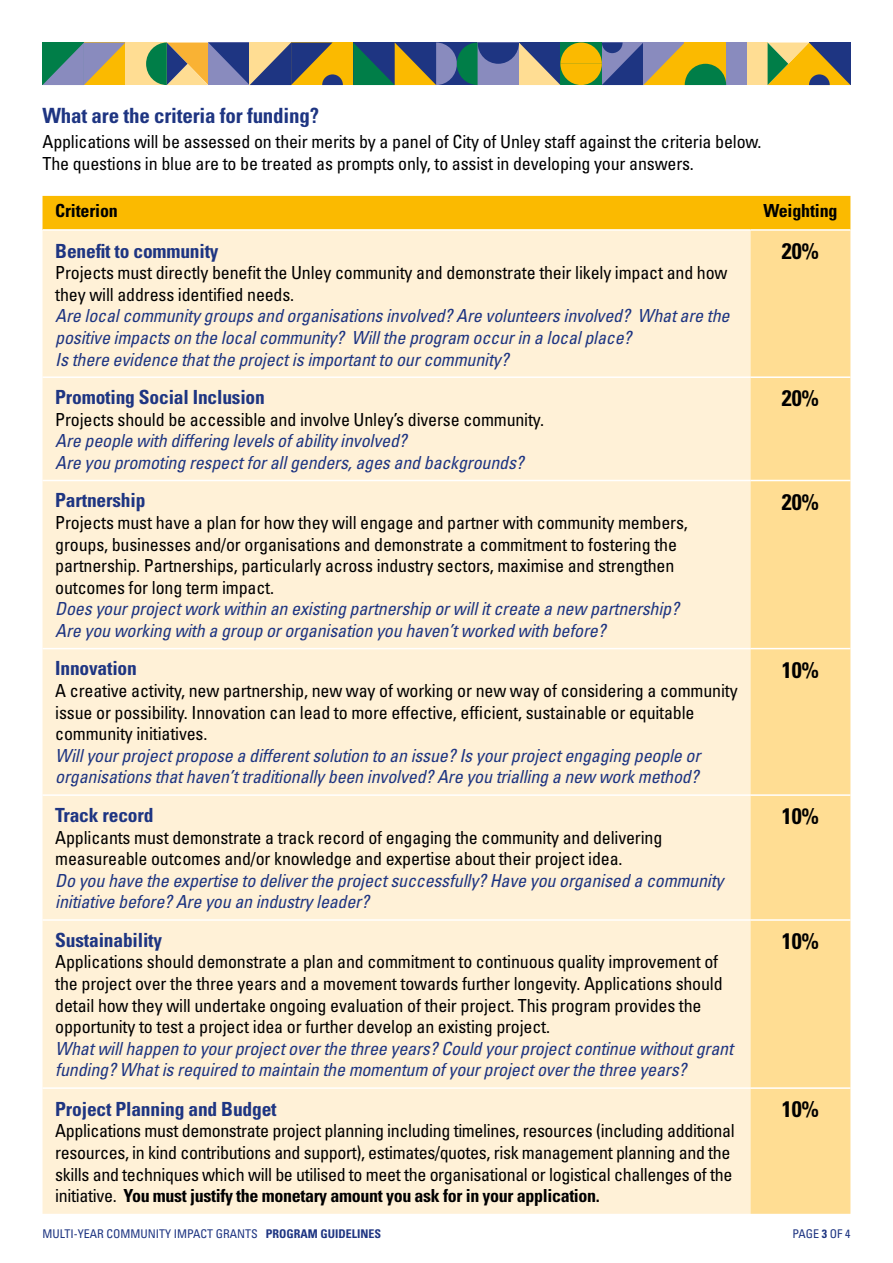
<style>
.page{position:relative;width:893px;height:1263px;background:#fff}
.page>*{position:absolute;margin:0;border:0;box-sizing:border-box;transform-origin:0 0}
.t1{font:700 condensed 22.5px "Univers";letter-spacing:-.01em;color:#000}
.t2{font:700 condensed 21px "Univers";letter-spacing:-.01em;color:#1e3582}
.t3{font:700 condensed 19.5px "Univers";letter-spacing:-.01em;color:#1e3582}
.t4{font:condensed 18px/21.6px "Univers";letter-spacing:-.01em;color:#000}
.t5{font:italic condensed 18px/21.6px "Univers";letter-spacing:-.01em;color:#1e3582}
.t6{font:700 condensed 18px "Univers";letter-spacing:-.01em;color:#000}
.t7{font:condensed 12px "Univers";color:#1e3582}
.s1{font-weight:700}
</style>
<div class="page">
<div style="left:43px;top:196px;width:807px;height:33px;background:#fbba00"></div>
<div style="left:43px;top:231px;width:707px;height:983px;background:#fff1d7"></div>
<div style="left:750px;top:231px;width:100px;height:983px;background:#ffdd93"></div>
<hr style="left:43px;top:376px;width:707px;height:2px;background:#fff">
<hr style="left:750px;top:376px;width:100px;height:2px;background:#fff">
<hr style="left:43px;top:480px;width:707px;height:1px;background:#fff">
<hr style="left:750px;top:480px;width:100px;height:1px;background:#fff">
<hr style="left:43px;top:648px;width:707px;height:1px;background:#fff">
<hr style="left:750px;top:648px;width:100px;height:1px;background:#fff">
<hr style="left:43px;top:794px;width:707px;height:2px;background:#fff">
<hr style="left:750px;top:794px;width:100px;height:2px;background:#fff">
<hr style="left:43px;top:919px;width:707px;height:2px;background:#fff">
<hr style="left:750px;top:919px;width:100px;height:2px;background:#fff">
<hr style="left:43px;top:1087px;width:707px;height:2px;background:#fff">
<hr style="left:750px;top:1087px;width:100px;height:2px;background:#fff">
<div style="left:125px;top:43px;width:21px;height:42px;background:#ffdd93"></div>
<svg style="left:43px;top:43px;width:82px;height:42px;background:#839371"></svg>
<div style="left:333px;top:43px;width:20px;height:42px;background:#fbba00"></div>
<svg style="left:146px;top:43px;width:197px;height:42px;background:#86826c"></svg>
<div style="left:726px;top:43px;width:21px;height:42px;background:#898bbe"></div>
<div style="left:747px;top:43px;width:21px;height:42px;background:#ffdd93"></div>
<svg style="left:353px;top:43px;width:373px;height:42px;background:#778063"></svg>
<svg style="left:768px;top:43px;width:82px;height:42px;background:#9b8f41"></svg>
<p class="t2" style="left:43px;top:102px;width:278px">What are the criteria for funding?</p>
<p class="t4" style="left:43px;top:131px;width:721px">Applications will be assessed on their merits by a panel of City of Unley staff against the criteria below.<br>The questions in blue are to be treated as prompts only, to assist in developing your answers.</p>
<p class="t6" style="left:55px;top:200px;width:64px">Criterion</p>
<p class="t6" style="left:763px;top:200px;width:76px">Weighting</p>
<p class="t3" style="left:55px;top:239px;width:165px">Benefit to community</p>
<p class="t4" style="left:55px;top:261px;width:674px">Projects must directly benefit the Unley community and demonstrate their likely impact and how they will address identified needs.</p>
<p class="t5" style="left:55px;top:305px;width:676px">Are local community groups and organisations involved? Are volunteers involved? What are the positive impacts on the local community? Will the program occur in a local place?<br>Is there evidence that the project is important to our community?</p>
<p class="t1" style="left:782px;top:237px;width:39px">20%</p>
<p class="t3" style="left:55px;top:385px;width:211px">Promoting Social Inclusion</p>
<p class="t4" style="left:55px;top:408px;width:490px">Projects should be accessible and involve Unley’s diverse community.</p>
<p class="t5" style="left:55px;top:429px;width:470px">Are people with differing levels of ability involved?<br>Are you promoting respect for all genders, ages and backgrounds?</p>
<p class="t3" style="left:55px;top:488px;width:92px">Partnership</p>
<p class="t4" style="left:55px;top:511px;width:634px">Projects must have a plan for how they will engage and partner with community members, groups, businesses and/or organisations and demonstrate a commitment to fostering the partnership. Partnerships, particularly across industry sectors, maximise and strengthen outcomes for long term impact.</p>
<p class="t5" style="left:55px;top:598px;width:625px">Does your project work within an existing partnership or will it create a new partnership?<br>Are you working with a group or organisation you haven’t worked with before?</p>
<p class="t3" style="left:55px;top:656px;width:83px">Innovation</p>
<p class="t4" style="left:55px;top:679px;width:684px">A creative activity, new partnership, new way of working or new way of considering a community issue or possibility. Innovation can lead to more effective, efficient, sustainable or equitable community initiatives.</p>
<p class="t5" style="left:55px;top:744px;width:647px">Will your project propose a different solution to an issue? Is your project engaging people or organisations that haven’t traditionally been involved? Are you trialling a new work method?</p>
<p class="t3" style="left:55px;top:803px;width:100px">Track record</p>
<p class="t4" style="left:55px;top:826px;width:609px">Applicants must demonstrate a track record of engaging the community and delivering measureable outcomes and/or knowledge and expertise about their project idea.</p>
<p class="t5" style="left:55px;top:869px;width:670px">Do you have the expertise to deliver the project successfully? Have you organised a community initiative before? Are you an industry leader?</p>
<p class="t3" style="left:55px;top:928px;width:108px">Sustainability</p>
<p class="t4" style="left:55px;top:951px;width:669px">Applications should demonstrate a plan and commitment to continuous quality improvement of the project over the three years and a movement towards further longevity. Applications should detail how they will undertake ongoing evaluation of their project. This program provides the opportunity to test a project idea or further develop an existing project.</p>
<p class="t5" style="left:55px;top:1037px;width:679px">What will happen to your project over the three years? Could your project continue without grant funding? What is required to maintain the momentum of your project over the three years?</p>
<p class="t3" style="left:55px;top:1097px;width:223px">Project Planning and Budget</p>
<p class="t4" style="left:55px;top:1119px;width:681px">Applications must demonstrate project planning including timelines, resources (including additional resources, in kind contributions and support), estimates/quotes, risk management planning and the skills and techniques which will be utilised to meet the organisational or logistical challenges of the initiative. <span class="s1">You must justify the monetary amount you ask for in your application.</span></p>
<p class="t1" style="left:782px;top:384px;width:39px">20%</p>
<p class="t1" style="left:782px;top:488px;width:39px">20%</p>
<p class="t1" style="left:782px;top:656px;width:39px">10%</p>
<p class="t1" style="left:782px;top:802px;width:39px">10%</p>
<p class="t1" style="left:782px;top:927px;width:39px">10%</p>
<p class="t1" style="left:782px;top:1095px;width:39px">10%</p>
<p class="t7" style="left:43px;top:1226px;width:340px">MULTI-YEAR COMMUNITY IMPACT GRANTS <span class="s1">PROGRAM GUIDELINES</span></p>
<p class="t7" style="left:792px;top:1226px;width:60px">PAGE <span class="s1">3</span> OF 4</p>
</div>
